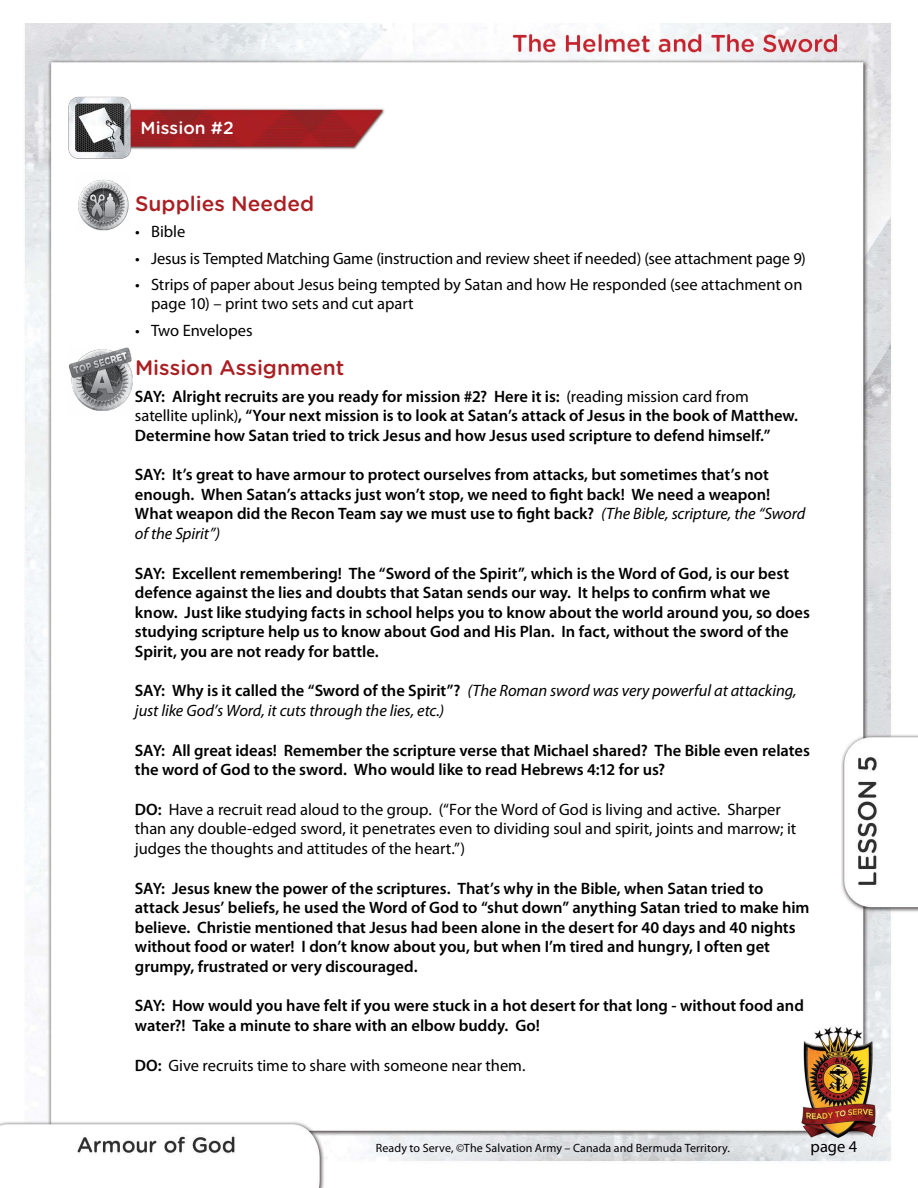
<style>
.page{position:relative;width:918px;height:1188px;background:#fff}
.page>*{position:absolute;margin:0;border:0;box-sizing:border-box;transform-origin:0 0}
.t1{font:500 21px "Gotham Rounded";color:#ab1f23}
.t2{font:500 17.4px "Gotham Rounded";letter-spacing:.005em;color:#fff}
.t3{font:600 16.5px/19.5px "Myriad Pro";color:#000}
.t4{font:16.5px/19.5px "Myriad Pro";letter-spacing:-.005em;color:#000}
.t5{font:italic 16.5px/19.5px "Myriad Pro";letter-spacing:-.005em;color:#000}
.t6{font:12px "Myriad Pro";letter-spacing:.01em;color:#000}
.s1{font-weight:400}
.s2{font-weight:400;font-style:italic}
.s3{font-weight:600;font-style:normal}
.s4{font-weight:600}
</style>
<div class="page">
<img style="left:0;top:23px;width:918px;height:1165px">
<img style="left:133px;top:105px;width:252px;height:45px">
<img style="left:68px;top:95px;width:65px;height:66px">
<img style="left:76px;top:175px;width:55px;height:56px">
<img style="left:68px;top:347px;width:69px;height:67px">
<p class="t2" style="left:141px;top:116px;width:95px">Mission #2</p>
<p class="t1" style="left:135px;top:189px;width:181px">Supplies Needed</p>
<p class="t4" style="left:135px;top:222px;width:52px">• Bible</p>
<p class="t4" style="left:135px;top:248px;width:672px">• Jesus is Tempted Matching Game (instruction and review sheet if needed) (see attachment page 9)</p>
<p class="t4" style="left:151px;top:274px;width:653px;text-indent:-16px">• Strips of paper about Jesus being tempted by Satan and how He responded (see attachment on page 10) – print two sets and cut apart</p>
<p class="t4" style="left:135px;top:320px;width:119px">• Two Envelopes</p>
<p class="t1" style="left:135px;top:353px;width:211px">Mission Assignment</p>
<p class="t3" style="left:135px;top:386px;width:665px">SAY: Alright recruits are you ready for mission #2? Here it is: <span class="s1">(reading mission card from satellite uplink)</span>, “Your next mission is to look at Satan’s attack of Jesus in the book of Matthew.<br>Determine how Satan tried to trick Jesus and how Jesus used scripture to defend himself.”</p>
<p class="t3" style="left:135px;top:465px;width:672px">SAY: It’s great to have armour to protect ourselves from attacks, but sometimes that’s not enough. When Satan’s attacks just won’t stop, we need to fight back! We need a weapon!<br>What weapon did the Recon Team say we must use to fight back? <span class="s2">(The Bible, scripture, the “Sword of the Spirit”)</span></p>
<p class="t3" style="left:135px;top:563px;width:677px">SAY: Excellent remembering! The “Sword of the Spirit”, which is the Word of God, is our best defence against the lies and doubts that Satan sends our way. It helps to confirm what we know. Just like studying facts in school helps you to know about the world around you, so does studying scripture help us to know about God and His Plan. In fact, without the sword of the Spirit, you are not ready for battle.</p>
<p class="t5" style="left:135px;top:681px;width:663px"><span class="s3">SAY: Why is it called the “Sword of the Spirit”?</span> (The Roman sword was very powerful at attacking, just like God’s Word, it cuts through the lies, etc.)</p>
<p class="t3" style="left:135px;top:740px;width:676px">SAY: All great ideas! Remember the scripture verse that Michael shared? The Bible even relates the word of God to the sword. Who would like to read Hebrews 4:12 for us?</p>
<p class="t4" style="left:135px;top:799px;width:663px"><span class="s4">DO:</span> Have a recruit read aloud to the group. (“For the Word of God is living and active. Sharper than any double-edged sword, it penetrates even to dividing soul and spirit, joints and marrow; it judges the thoughts and attitudes of the heart.”)</p>
<p class="t3" style="left:135px;top:878px;width:676px">SAY: Jesus knew the power of the scriptures. That’s why in the Bible, when Satan tried to attack Jesus’ beliefs, he used the Word of God to “shut down” anything Satan tried to make him believe. Christie mentioned that Jesus had been alone in the desert for 40 days and 40 nights without food or water! I don’t know about you, but when I’m tired and hungry, I often get grumpy, frustrated or very discouraged.</p>
<p class="t3" style="left:135px;top:996px;width:670px">SAY: How would you have felt if you were stuck in a hot desert for that long - without food and water?! Take a minute to share with an elbow buddy. Go!</p>
<p class="t4" style="left:135px;top:1055px;width:392px"><span class="s4">DO:</span> Give recruits time to share with someone near them.</p>
<p class="t6" style="left:376px;top:1141px;width:356px">Ready to Serve, ©The Salvation Army – Canada and Bermuda Territory.</p>
<p class="t4" style="left:811px;top:1136px;width:48px">page 4</p>
</div>
